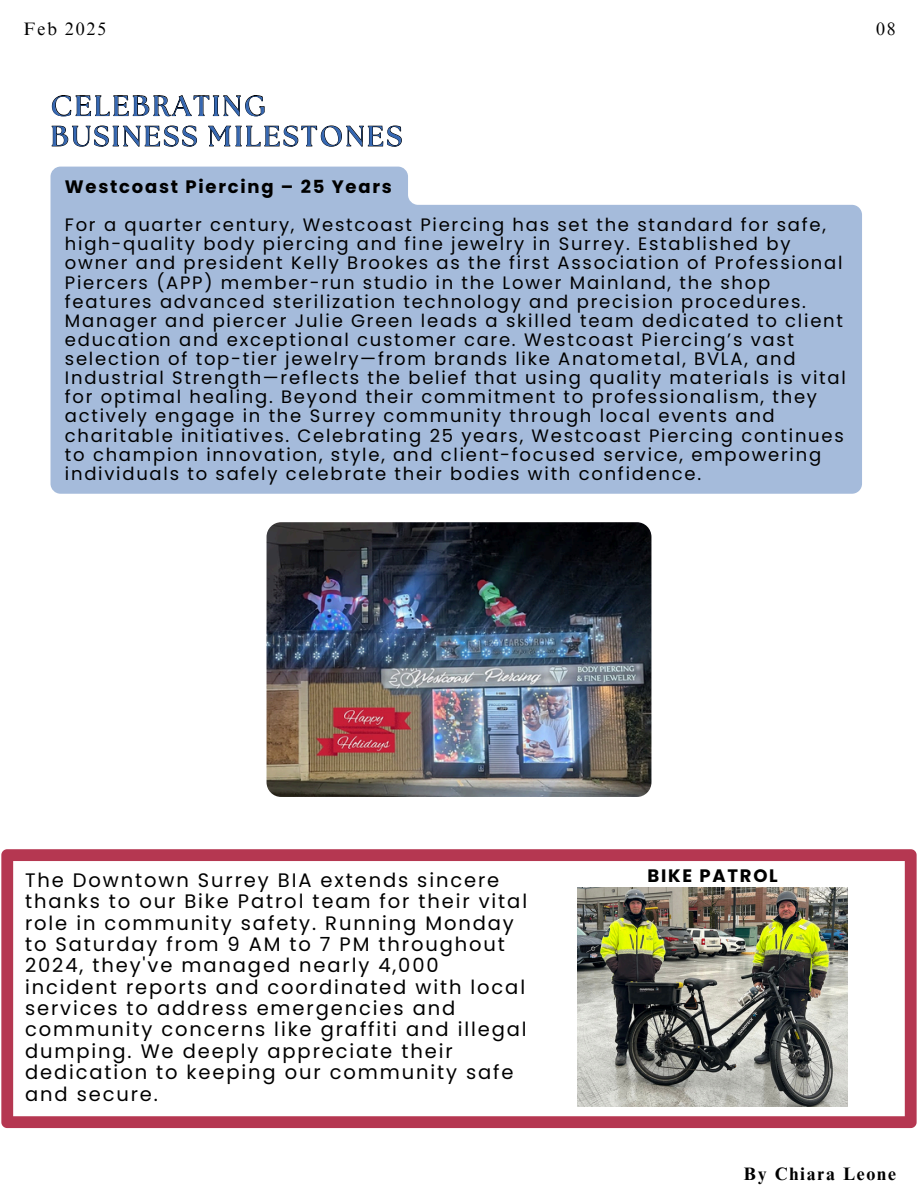
<style>
.page{position:relative;width:918px;height:1188px;background:#fff}
.page>*{position:absolute;margin:0;border:0;box-sizing:border-box;transform-origin:0 0}
.t1{font:700 28.2px/30.3px "The Seasons";letter-spacing:.095em;color:#3567b2}
.t2{font:19.5px/21.3px "Poppins";letter-spacing:.095em;color:#000}
.t3{font:18px/19.2px "Poppins";letter-spacing:.095em;color:#000}
.t4{font:700 18px "Poppins";letter-spacing:.095em;color:#000}
.t5{font:700 18px "Times NRMT Pro";letter-spacing:.095em;color:#000}
.t6{font:18px "Times NRMT Pro";letter-spacing:.095em;color:#000}
</style>
<div class="page">
<img style="left:267px;top:522px;width:384px;height:275px;border-radius:15px">
<svg style="left:1px;top:849px;width:916px;height:279px"></svg>
<img style="left:578px;top:887px;width:270px;height:220px">
<svg style="left:52px;top:95px;width:213px;height:22px"></svg>
<svg style="left:51px;top:125px;width:351px;height:22px"></svg>
<div style="left:51px;top:167px;width:811px;height:327px;background:#a5bbdb"></div>
<p class="t6" style="left:24px;top:22px;width:84px">Feb 2025</p>
<p class="t6" style="left:876px;top:22px;width:21px">08</p>
<h1 class="t1" style="left:51px;top:92px;width:353px">CELEBRATING<br>BUSINESS MILESTONES</h1>
<h3 class="t4" style="left:65px;top:174px;width:328px">Westcoast Piercing – 25 Years</h3>
<p class="t3" style="left:65px;top:215px;width:782px">For a quarter century, Westcoast Piercing has set the standard for safe, high-quality body piercing and fine jewelry in Surrey. Established by owner and president Kelly Brookes as the first Association of Professional Piercers (APP) member-run studio in the Lower Mainland, the shop features advanced sterilization technology and precision procedures.<br>Manager and piercer Julie Green leads a skilled team dedicated to client education and exceptional customer care. Westcoast Piercing’s vast selection of top-tier jewelry—from brands like Anatometal, BVLA, and Industrial Strength—reflects the belief that using quality materials is vital for optimal healing. Beyond their commitment to professionalism, they actively engage in the Surrey community through local events and charitable initiatives. Celebrating 25 years, Westcoast Piercing continues to champion innovation, style, and client-focused service, empowering individuals to safely celebrate their bodies with confidence.</p>
<p class="t2" style="left:25px;top:869px;width:504px">The Downtown Surrey BIA extends sincere thanks to our Bike Patrol team for their vital role in community safety. Running Monday to Saturday from 9 AM to 7 PM throughout 2024, they've managed nearly 4,000 incident reports and coordinated with local services to address emergencies and community concerns like graffiti and illegal dumping. We deeply appreciate their dedication to keeping our community safe and secure.</p>
<p class="t4" style="left:648px;top:863px;width:132px">BIKE PATROL</p>
<p class="t5" style="left:744px;top:1168px;width:153px">By Chiara Leone</p>
</div>
